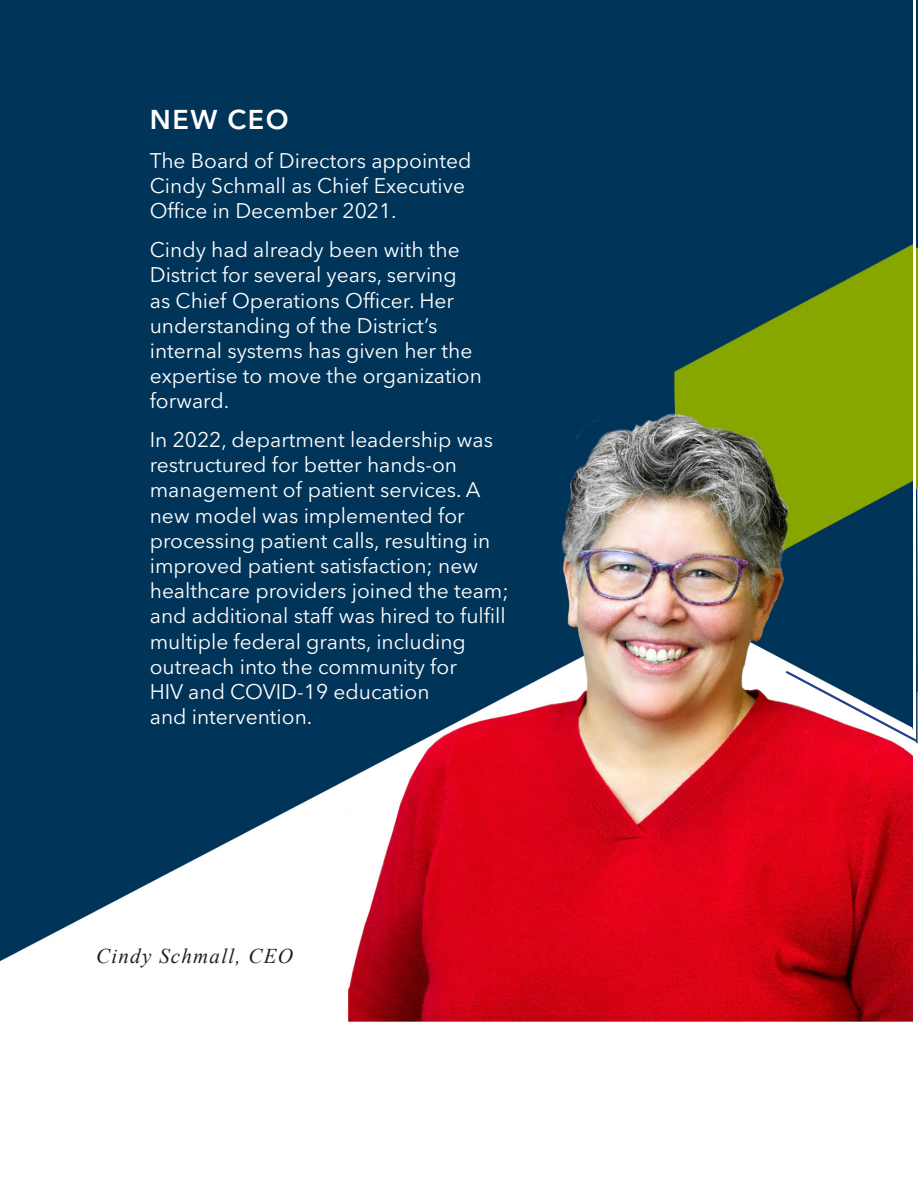
<style>
.page{position:relative;width:918px;height:1188px;background:#fff}
.page>*{position:absolute;margin:0;border:0;box-sizing:border-box;transform-origin:0 0}
.t1{font:600 27px "Avenir Next LT Pro";letter-spacing:.06em;color:#fff}
.t2{font:21px/25.2px "Avenir Next LT Pro";color:#fff}
.t3{font:italic 21px "Times New Roman";letter-spacing:.06em;color:#231f20}
</style>
<div class="page">
<img style="left:0;top:0;width:913px;height:1022px">
<img style="left:916px;top:0;width:2px;height:669px">
<svg style="left:783px;top:669px;width:135px;height:75px"></svg>
<p class="t1" style="left:150px;top:103px;width:140px">NEW CEO</p>
<p class="t2" style="left:150px;top:148px;width:323px">The Board of Directors appointed<br>Cindy Schmall as Chief Executive<br>Office in December 2021.</p>
<p class="t2" style="left:150px;top:237px;width:334px">Cindy had already been with the<br>District for several years, serving as Chief Operations Officer. Her understanding of the District’s internal systems has given her the expertise to move the organization forward.</p>
<p class="t2" style="left:150px;top:427px;width:361px">In 2022, department leadership was restructured for better hands-on management of patient services. A new model was implemented for processing patient calls, resulting in improved patient satisfaction; new healthcare providers joined the team; and additional staff was hired to fulfill multiple federal grants, including outreach into the community for<br>HIV and COVID-19 education<br>and intervention.</p>
<p class="t3" style="left:96px;top:942px;width:199px">Cindy Schmall, CEO</p>
</div>
